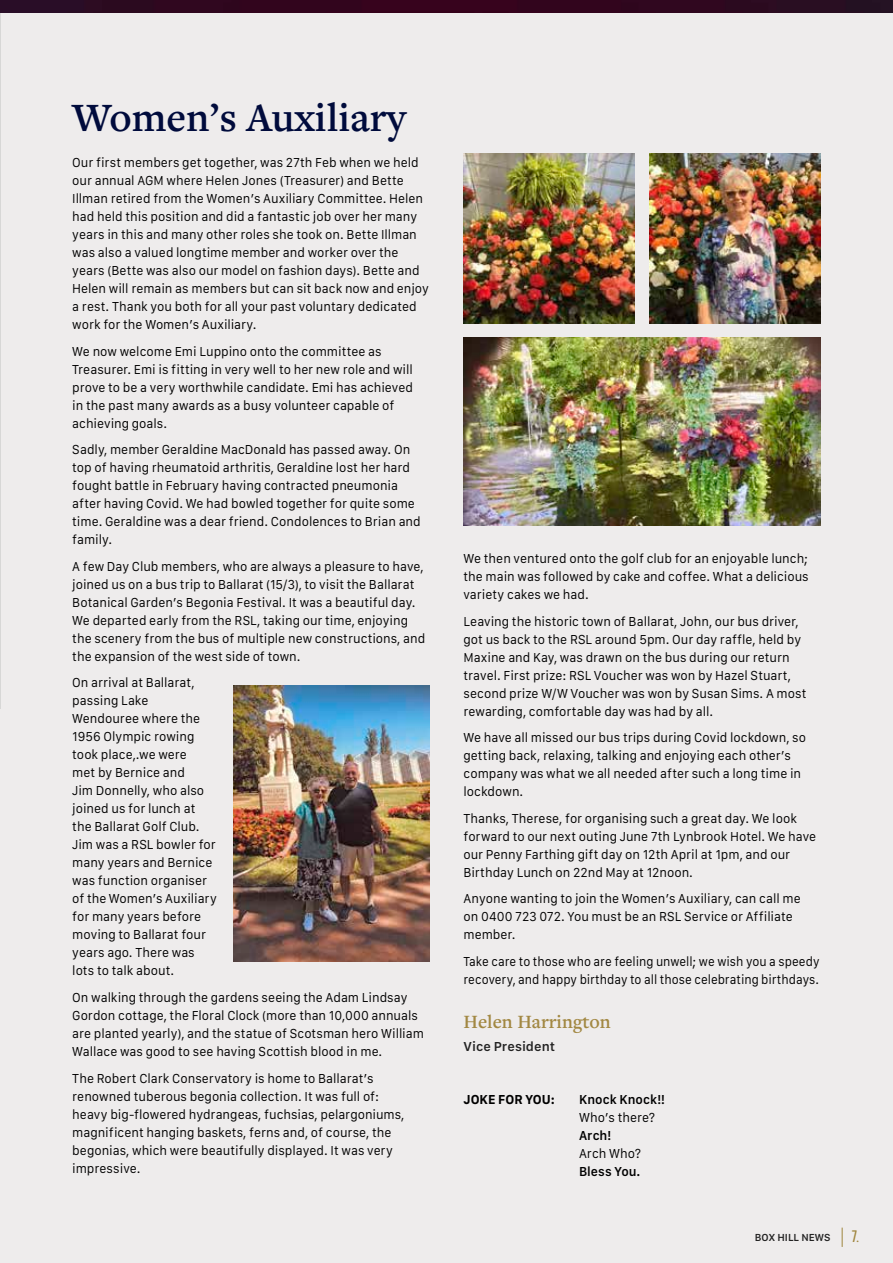
<style>
.page{position:relative;width:893px;height:1263px;background:#eeecec}
.page>*{position:absolute;margin:0;border:0;box-sizing:border-box;transform-origin:0 0}
.BHRSL_Heading1{font:600 41.7px "Freight Text Pro";color:#000b3c}
.BHRSL_Author{font:600 19.5px "Freight Text Pro";color:#a28843}
.t1{font:500 15.15px "Vanguard CF";color:#9f853d}
.BHRSL_Body{font:13.5px/18px "SF Compact Text";color:#000;scale:.96 1}
.BHRSL_Body-2{font:13.5px/18px "SF Compact Text";color:#000;scale:.92 1}
.BHRSL_Body-3{font:600 13.5px/18px "SF Compact Text";color:#000;scale:.96 1}
.BHRSL_Body-4{font:600 13.5px "SF Compact Text";color:#222}
.BHRSL_Body-5{font:700 13.5px "SF Compact Text";color:#000;scale:.96 1}
.t2{font:600 10.65px "SF Compact Text";color:#222}
.s1{font-weight:400}
</style>
<div class="page">
<img style="left:463px;top:153px;width:172px;height:170px">
<img style="left:463px;top:338px;width:358px;height:188px">
<img style="left:234px;top:685px;width:195px;height:277px">
<img style="left:649px;top:153px;width:172px;height:170px">
<div style="left:0;top:0;width:893px;height:12px;background:#30071f"></div>
<svg style="left:842px;top:1227px;width:1px;height:20px"></svg>
<p class="BHRSL_Heading1" style="left:72px;top:90px;width:335px">Women’s Auxiliary</p>
<p class="BHRSL_Body" style="left:72px;top:155px;width:373px">Our first members get together, was 27th Feb when we held our annual AGM where Helen Jones (Treasurer) and Bette Illman retired from the Women’s Auxiliary Committee. Helen had held this position and did a fantastic job over her many years in this and many other roles she took on. Bette Illman was also a valued longtime member and worker over the years (Bette was also our model on fashion days). Bette and Helen will remain as members but can sit back now and enjoy a rest. Thank you both for all your past voluntary dedicated work for the Women’s Auxiliary.</p>
<p class="BHRSL_Body" style="left:72px;top:343px;width:356px">We now welcome Emi Luppino onto the committee as Treasurer. Emi is fitting in very well to her new role and will prove to be a very worthwhile candidate. Emi has achieved in the past many awards as a busy volunteer capable of achieving goals.</p>
<p class="BHRSL_Body" style="left:72px;top:442px;width:365px">Sadly, member Geraldine MacDonald has passed away. On top of having rheumatoid arthritis, Geraldine lost her hard fought battle in February having contracted pneumonia after having Covid. We had bowled together for quite some time. Geraldine was a dear friend. Condolences to Brian and family.</p>
<p class="BHRSL_Body" style="left:72px;top:558px;width:369px">A few Day Club members, who are always a pleasure to have, joined us on a bus trip to Ballarat (15/3), to visit the Ballarat Botanical Garden’s Begonia Festival. It was a beautiful day.<br>We departed early from the RSL, taking our time, enjoying the scenery from the bus of multiple new constructions, and the expansion of the west side of town.</p>
<p class="BHRSL_Body" style="left:72px;top:675px;width:152px">On arrival at Ballarat, passing Lake<br>Wendouree where the<br>1956 Olympic rowing took place,.we were<br>met by Bernice and<br>Jim Donnelly, who also joined us for lunch at the Ballarat Golf Club.<br>Jim was a RSL bowler for many years and Bernice was function organiser of the Women’s Auxiliary for many years before moving to Ballarat four years ago. There was lots to talk about.</p>
<p class="BHRSL_Body" style="left:72px;top:989px;width:368px">On walking through the gardens seeing the Adam Lindsay Gordon cottage, the Floral Clock (more than 10,000 annuals are planted yearly), and the statue of Scotsman hero William Wallace was good to see having Scottish blood in me.</p>
<p class="BHRSL_Body" style="left:72px;top:1070px;width:348px">The Robert Clark Conservatory is home to Ballarat’s renowned tuberous begonia collection. It was full of: heavy big-flowered hydrangeas, fuchsias, pelargoniums, magnificent hanging baskets, ferns and, of course, the begonias, which were beautifully displayed. It was very impressive.</p>
<p class="BHRSL_Body" style="left:463px;top:551px;width:361px;text-align:justify">We then ventured onto the golf club for an enjoyable lunch; the main was followed by cake and coffee. What a delicious variety cakes we had.</p>
<p class="BHRSL_Body" style="left:463px;top:613px;width:359px">Leaving the historic town of Ballarat, John, our bus driver, got us back to the RSL around 5pm. Our day raffle, held by Maxine and Kay, was drawn on the bus during our return travel. First prize: RSL Voucher was won by Hazel Stuart, second prize W/W Voucher was won by Susan Sims. A most rewarding, comfortable day was had by all.</p>
<p class="BHRSL_Body" style="left:463px;top:730px;width:358px">We have all missed our bus trips during Covid lockdown, so getting back, relaxing, talking and enjoying each other’s company was what we all needed after such a long time in lockdown.</p>
<p class="BHRSL_Body" style="left:463px;top:810px;width:369px">Thanks, Therese, for organising such a great day. We look forward to our next outing June 7th Lynbrook Hotel. We have our Penny Farthing gift day on 12th April at 1pm, and our Birthday Lunch on 22nd May at 12noon.</p>
<p class="BHRSL_Body" style="left:463px;top:891px;width:353px">Anyone wanting to join the Women’s Auxiliary, can call me on 0400 723 072. You must be an RSL Service or Affiliate member.</p>
<p class="BHRSL_Body-2" style="left:463px;top:953px;width:389px">Take care to those who are feeling unwell; we wish you a speedy recovery, and happy birthday to all those celebrating birthdays.</p>
<p class="BHRSL_Author" style="left:463px;top:1009px;width:149px">Helen Harrington</p>
<p class="BHRSL_Body-4" style="left:463px;top:1038px;width:93px">Vice President</p>
<p class="BHRSL_Body-5" style="left:463px;top:1091px;width:97px">JOKE FOR YOU:</p>
<p class="BHRSL_Body-3" style="left:579px;top:1092px;width:91px">Knock Knock!!<br><span class="s1">Who’s there?<br></span>Arch!<br><span class="s1">Arch Who?<br></span>Bless You.</p>
<p class="t2" style="left:755px;top:1230px;width:77px">BOX HILL NEWS</p>
<p class="t1" style="left:852px;top:1228px;width:9px">7.</p>
</div>
